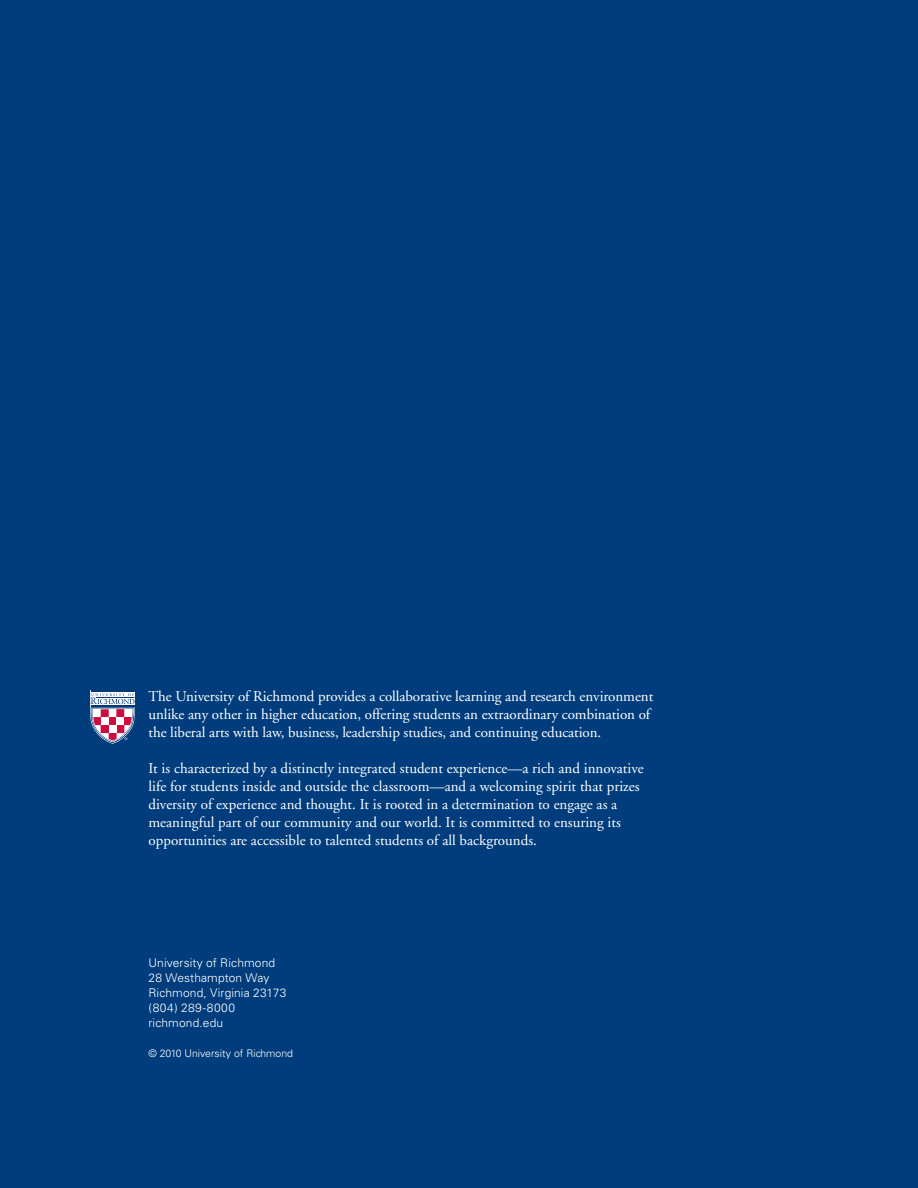
<style>
.page{position:relative;width:918px;height:1188px;background:#013d7d}
.page>*{position:absolute;margin:0;border:0;box-sizing:border-box;transform-origin:0 0}
.t1{font:15px/18px "Adobe Garamond";color:#fff}
.t2{font:300 12px "Univers";letter-spacing:.01em;color:#fff}
.t3{font:300 12px "Univers";letter-spacing:.045em;color:#fff}
.Body_4_tab{font:300 10.5px "Univers";color:#fff}
</style>
<div class="page">
<div style="left:91px;top:691px;width:44px;height:16px;background:#fff"></div>
<hr style="left:91px;top:691px;width:43px;height:1px;background:#013775">
<svg style="left:90px;top:693px;width:45px;height:51px"></svg>
<p class="t1" style="left:148px;top:688px;width:506px">The University of Richmond provides a collaborative learning and research environment unlike any other in higher education, offering students an extraordinary combination of the liberal arts with law, business, leadership studies, and continuing education.</p>
<p class="t1" style="left:148px;top:760px;width:497px">It is characterized by a distinctly integrated student experience—a rich and innovative life for students inside and outside the classroom—and a welcoming spirit that prizes diversity of experience and thought. It is rooted in a determination to engage as a meaningful part of our community and our world. It is committed to ensuring its opportunities are accessible to talented students of all backgrounds.</p>
<p class="t2" style="left:148px;top:955px;width:128px">University of Richmond</p>
<p class="t2" style="left:148px;top:970px;width:123px">28 Westhampton Way</p>
<p class="t2" style="left:148px;top:985px;width:139px">Richmond, Virginia 23173</p>
<p class="t3" style="left:148px;top:1000px;width:88px">(804) 289-8000</p>
<p class="t2" style="left:148px;top:1015px;width:76px">richmond.edu</p>
<p class="Body_4_tab" style="left:148px;top:1046px;width:146px">© 2010 University of Richmond</p>
</div>
